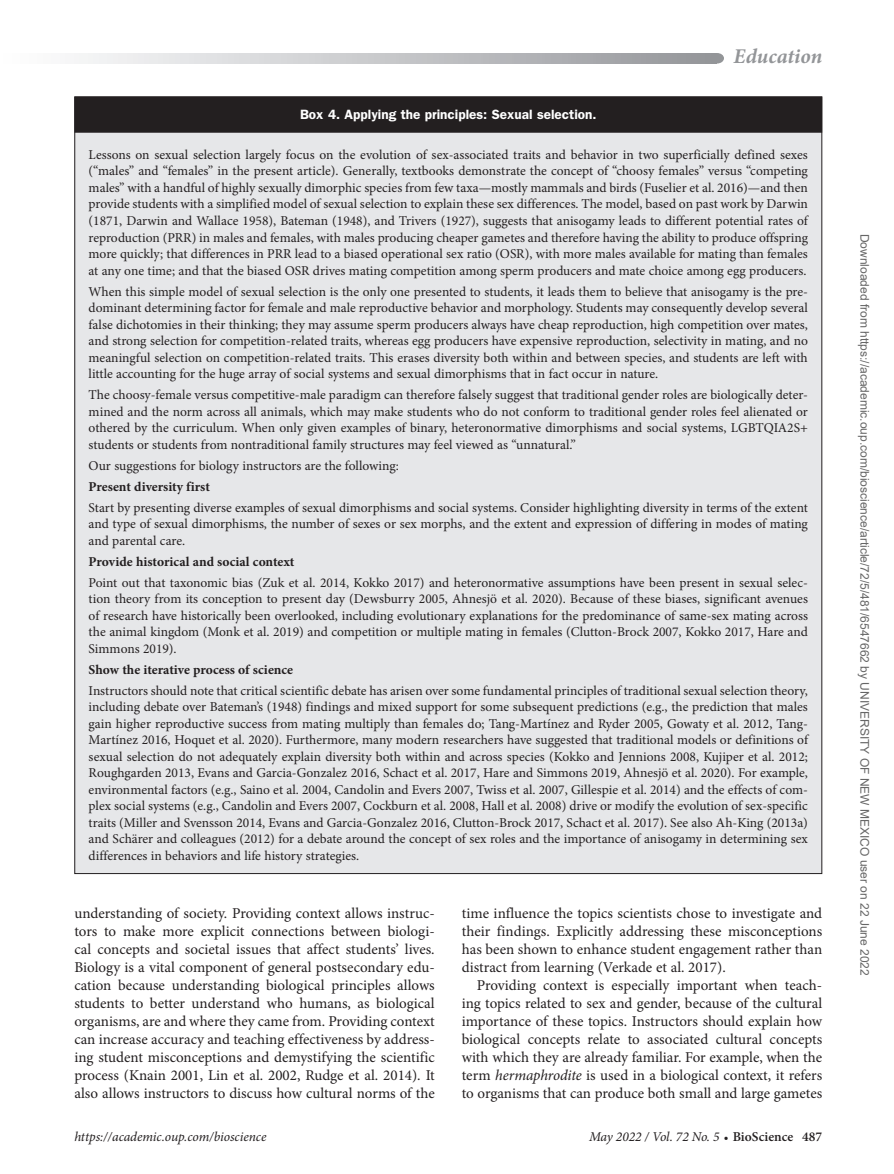
<style>
.page{position:relative;width:894px;height:1174px;background:#fff}
.page>*{position:absolute;margin:0;border:0;box-sizing:border-box;transform-origin:0 0}
.t1{font:italic 700 21px "Minion Pro";color:#939598}
.Para{font:15px/18px "Minion Pro";color:#231f20;text-align:justify}
.BoxParaFL{font:13.5px/16.5px "Minion Pro";color:#231f20;text-align:justify}
.BoxParaFL-2{font:700 13.5px "Minion Pro";color:#231f20}
.t2{font:italic 13.5px "Minion Pro";letter-spacing:-.005em;color:#231f20}
.BoxHead{font:600 13.5px "ITC Franklin Gothic Std";color:#fff}
.t3{font:12px "Arial";color:#666}
.s1{font-style:italic}
.s2{font-weight:600;font-style:normal;font-size:12px}
.s3{font-weight:600;font-style:normal}
</style>
<div class="page">
<svg style="left:79px;top:53px;width:634px;height:11px"></svg>
<div style="left:709px;top:53px;width:14px;height:11px;background:#939598;border-radius:50%"></div>
<div style="left:75px;top:97px;width:746px;height:776px;background:#e6e7e9"></div>
<div style="left:74px;top:97px;width:747px;height:36px;background:#231f20"></div>
<h1 class="t1" style="left:733px;top:41px;width:90px">Education</h1>
<p class="BoxHead" style="left:300px;top:107px;width:298px">Box 4. Applying the principles: Sexual selection.</p>
<p class="BoxParaFL" style="left:89px;top:146px;width:720px">Lessons on sexual selection largely focus on the evolution of sex-associated traits and behavior in two superficially defined sexes (“males” and “females” in the present article). Generally, textbooks demonstrate the concept of “choosy females” versus “competing males” with a handful of highly sexually dimorphic species from few taxa—mostly mammals and birds (Fuselier et al. 2016)—and then provide students with a simplified model of sexual selection to explain these sex differences. The model, based on past work by Darwin (1871, Darwin and Wallace 1958), Bateman (1948), and Trivers (1927), suggests that anisogamy leads to different potential rates of reproduction (PRR) in males and females, with males producing cheaper gametes and therefore having the ability to produce offspring more quickly; that differences in PRR lead to a biased operational sex ratio (OSR), with more males available for mating than females at any one time; and that the biased OSR drives mating competition among sperm producers and mate choice among egg producers.</p>
<p class="BoxParaFL" style="left:89px;top:283px;width:720px">When this simple model of sexual selection is the only one presented to students, it leads them to believe that anisogamy is the pre&shy;dominant determining factor for female and male reproductive behavior and morphology. Students may consequently develop several false dichotomies in their thinking; they may assume sperm producers always have cheap reproduction, high competition over mates, and strong selection for competition-related traits, whereas egg producers have expensive reproduction, selectivity in mating, and no meaningful selection on competition-related traits. This erases diversity both within and between species, and students are left with little accounting for the huge array of social systems and sexual dimorphisms that in fact occur in nature.</p>
<p class="BoxParaFL" style="left:89px;top:386px;width:720px">The choosy-female versus competitive-male paradigm can therefore falsely suggest that traditional gender roles are biologically deter&shy;mined and the norm across all animals, which may make students who do not conform to traditional gender roles feel alienated or othered by the curriculum. When only given examples of binary, heteronormative dimorphisms and social systems, LGBTQIA2S+ students or students from nontraditional family structures may feel viewed as “unnatural.”</p>
<p class="BoxParaFL" style="left:89px;top:457px;width:311px">Our suggestions for biology instructors are the following:</p>
<p class="BoxParaFL-2" style="left:89px;top:477px;width:123px">Present diversity first</p>
<p class="BoxParaFL" style="left:89px;top:499px;width:720px">Start by presenting diverse examples of sexual dimorphisms and social systems. Consider highlighting diversity in terms of the extent and type of sexual dimorphisms, the number of sexes or sex morphs, and the extent and expression of differing in modes of mating and parental care.</p>
<p class="BoxParaFL-2" style="left:89px;top:552px;width:207px">Provide historical and social context</p>
<p class="BoxParaFL" style="left:89px;top:574px;width:720px">Point out that taxonomic bias (Zuk et al. 2014, Kokko 2017) and heteronormative assumptions have been present in sexual selec&shy;tion theory from its conception to present day (Dewsburry 2005, Ahnesjö et al. 2020). Because of these biases, significant avenues of research have historically been overlooked, including evolutionary explanations for the predominance of same-sex mating across the animal kingdom (Monk et al. 2019) and competition or multiple mating in females (Clutton-Brock 2007, Kokko 2017, Hare and Simmons 2019).</p>
<p class="BoxParaFL-2" style="left:89px;top:660px;width:206px">Show the iterative process of science</p>
<p class="BoxParaFL" style="left:89px;top:682px;width:720px">Instructors should note that critical scientific debate has arisen over some fundamental principles of traditional sexual selection theory, including debate over Bateman’s (1948) findings and mixed support for some subsequent predictions (e.g., the prediction that males gain higher reproductive success from mating multiply than females do; Tang-Martínez and Ryder 2005, Gowaty et al. 2012, Tang-Martínez 2016, Hoquet et al. 2020). Furthermore, many modern researchers have suggested that traditional models or definitions of sexual selection do not adequately explain diversity both within and across species (Kokko and Jennions 2008, Kujiper et al. 2012; Roughgarden 2013, Evans and Garcia-Gonzalez 2016, Schact et al. 2017, Hare and Simmons 2019, Ahnesjö et al. 2020). For example, environmental factors (e.g., Saino et al. 2004, Candolin and Evers 2007, Twiss et al. 2007, Gillespie et al. 2014) and the effects of com&shy;plex social systems (e.g., Candolin and Evers 2007, Cockburn et al. 2008, Hall et al. 2008) drive or modify the evolution of sex-specific traits (Miller and Svensson 2014, Evans and Garcia-Gonzalez 2016, Clutton-Brock 2017, Schact et al. 2017). See also Ah-King (2013a) and Schärer and colleagues (2012) for a debate around the concept of sex roles and the importance of anisogamy in determining sex differences in behaviors and life history strategies.</p>
<p class="Para" style="left:74px;top:904px;width:362px">understanding of society. Providing context allows instruc&shy;tors to make more explicit connections between biologi&shy;cal concepts and societal issues that affect students’ lives.<br>Biology is a vital component of general postsecondary edu&shy;cation because understanding biological principles allows students to better understand who humans, as biological organisms, are and where they came from. Providing context can increase accuracy and teaching effectiveness by address&shy;ing student misconceptions and demystifying the scientific process (Knain 2001, Lin et al. 2002, Rudge et al. 2014). It also allows instructors to discuss how cultural norms of the</p>
<p class="Para" style="left:461px;top:904px;width:362px">time influence the topics scientists chose to investigate and their findings. Explicitly addressing these misconceptions has been shown to enhance student engagement rather than distract from learning (Verkade et al. 2017).</p>
<p class="Para" style="left:461px;top:976px;width:362px;text-indent:15px">Providing context is especially important when teach&shy;ing topics related to sex and gender, because of the cultural importance of these topics. Instructors should explain how biological concepts relate to associated cultural concepts with which they are already familiar. For example, when the term <span class="s1">hermaphrodite</span> is used in a biological context, it refers to organisms that can produce both small and large gametes</p>
<p class="t2" style="left:74px;top:1127px;width:193px">https://academic.oup.com/bioscience</p>
<p class="t2" style="left:588px;top:1127px;width:234px">May 2022 / Vol. 72 No. 5 <span class="s2">•</span> <span class="s3">BioScience 487</span></p>
<p class="t3" style="left:868px;top:234px;width:743px;rotate:90deg">Downloaded from https://academic.oup.com/bioscience/article/72/5/481/6547662 by UNIVERSITY OF NEW MEXICO user on 22 June 2022</p>
</div>
